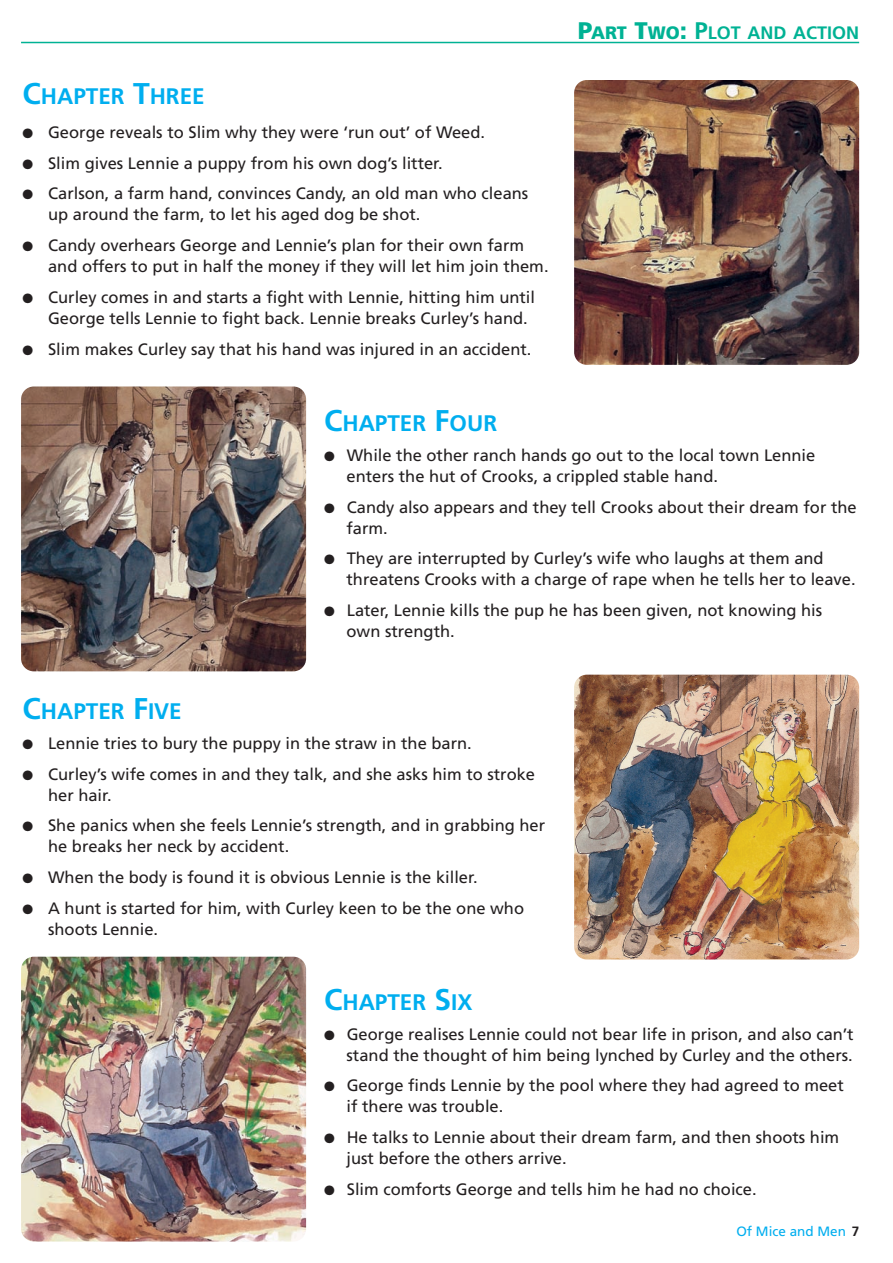
<style>
.page{position:relative;width:893px;height:1263px;background:#fff}
.page>*{position:absolute;margin:0;border:0;box-sizing:border-box;transform-origin:0 0}
.t1{font:700 22.5px "Frutiger";color:#00aeef}
.t2{font:700 18px "Frutiger";color:#00b294}
.t3{font:16.5px/21px "Frutiger";color:#231f20}
.t4{font:13.5px "Frutiger";color:#00aeef}
.s1{font-size:30px}
.s2{font-weight:900;font-size:24px}
.s3{font-weight:900}
.s4{font-size:24px}
.s5{font-weight:700;color:#231f20}
</style>
<div class="page">
<img style="left:21px;top:387px;width:285px;height:284px;border-radius:13px">
<img style="left:574px;top:80px;width:285px;height:285px;border-radius:13px">
<img style="left:21px;top:957px;width:285px;height:285px;border-radius:13px">
<img style="left:574px;top:675px;width:285px;height:285px;border-radius:13px">
<hr style="left:21px;top:42px;width:838px;height:1px;background:#00b294">
<h1 class="t1" style="left:23px;top:87px;width:184px"><span class="s1">C</span>HAPTER <span class="s1">T</span>HREE</h1>
<p class="t3" style="left:23px;top:123px;width:464px">● George reveals to Slim why they were ‘run out’ of Weed.</p>
<p class="t3" style="left:23px;top:154px;width:421px">● Slim gives Lennie a puppy from his own dog’s litter.</p>
<p class="t3" style="left:48px;top:184px;width:482px;text-indent:-26px">● Carlson, a farm hand, convinces Candy, an old man who cleans up around the farm, to let his aged dog be shot.</p>
<p class="t3" style="left:48px;top:236px;width:502px;text-indent:-26px">● Candy overhears George and Lennie’s plan for their own farm and offers to put in half the money if they will let him join them.</p>
<p class="t3" style="left:48px;top:288px;width:488px;text-indent:-26px">● Curley comes in and starts a fight with Lennie, hitting him until<br>George tells Lennie to fight back. Lennie breaks Curley’s hand.</p>
<p class="t3" style="left:23px;top:340px;width:510px">● Slim makes Curley say that his hand was injured in an accident.</p>
<p class="t2" style="left:578px;top:26px;width:283px"><span class="s2">P</span><span class="s3">ART</span> <span class="s2">T</span><span class="s3">WO</span><span class="s2">:</span> <span class="s4">P</span>LOT AND ACTION</p>
<h1 class="t1" style="left:324px;top:414px;width:174px"><span class="s1">C</span>HAPTER <span class="s1">F</span>OUR</h1>
<p class="t3" style="left:346px;top:446px;width:470px;text-indent:-22px">● While the other ranch hands go out to the local town Lennie enters the hut of Crooks, a crippled stable hand.</p>
<p class="t3" style="left:346px;top:498px;width:511px;text-indent:-22px">● Candy also appears and they tell Crooks about their dream for the farm.</p>
<p class="t3" style="left:346px;top:549px;width:510px;text-indent:-22px">● They are interrupted by Curley’s wife who laughs at them and threatens Crooks with a charge of rape when he tells her to leave.</p>
<p class="t3" style="left:346px;top:601px;width:477px;text-indent:-22px">● Later, Lennie kills the pup he has been given, not knowing his own strength.</p>
<h1 class="t1" style="left:23px;top:702px;width:161px"><span class="s1">C</span>HAPTER <span class="s1">F</span>IVE</h1>
<p class="t3" style="left:23px;top:734px;width:451px">● Lennie tries to bury the puppy in the straw in the barn.</p>
<p class="t3" style="left:48px;top:765px;width:488px;text-indent:-26px">● Curley’s wife comes in and they talk, and she asks him to stroke her hair.</p>
<p class="t3" style="left:48px;top:816px;width:498px;text-indent:-26px">● She panics when she feels Lennie’s strength, and in grabbing her he breaks her neck by accident.</p>
<p class="t3" style="left:23px;top:868px;width:456px">● When the body is found it is obvious Lennie is the killer.</p>
<p class="t3" style="left:48px;top:899px;width:477px;text-indent:-26px">● A hunt is started for him, with Curley keen to be the one who shoots Lennie.</p>
<h1 class="t1" style="left:324px;top:993px;width:150px"><span class="s1">C</span>HAPTER <span class="s1">S</span>IX</h1>
<p class="t3" style="left:324px;top:1025px;width:531px;text-align:right">● George realises Lennie could not bear life in prison, and also can’t stand the thought of him being lynched by Curley and the others.</p>
<p class="t3" style="left:346px;top:1076px;width:499px;text-indent:-22px">● George finds Lennie by the pool where they had agreed to meet if there was trouble.</p>
<p class="t3" style="left:346px;top:1128px;width:494px;text-indent:-22px">● He talks to Lennie about their dream farm, and then shoots him just before the others arrive.</p>
<p class="t3" style="left:324px;top:1180px;width:434px">● Slim comforts George and tells him he had no choice.</p>
<p class="t4" style="left:736px;top:1226px;width:124px">Of Mice and Men <span class="s5">7</span></p>
</div>
